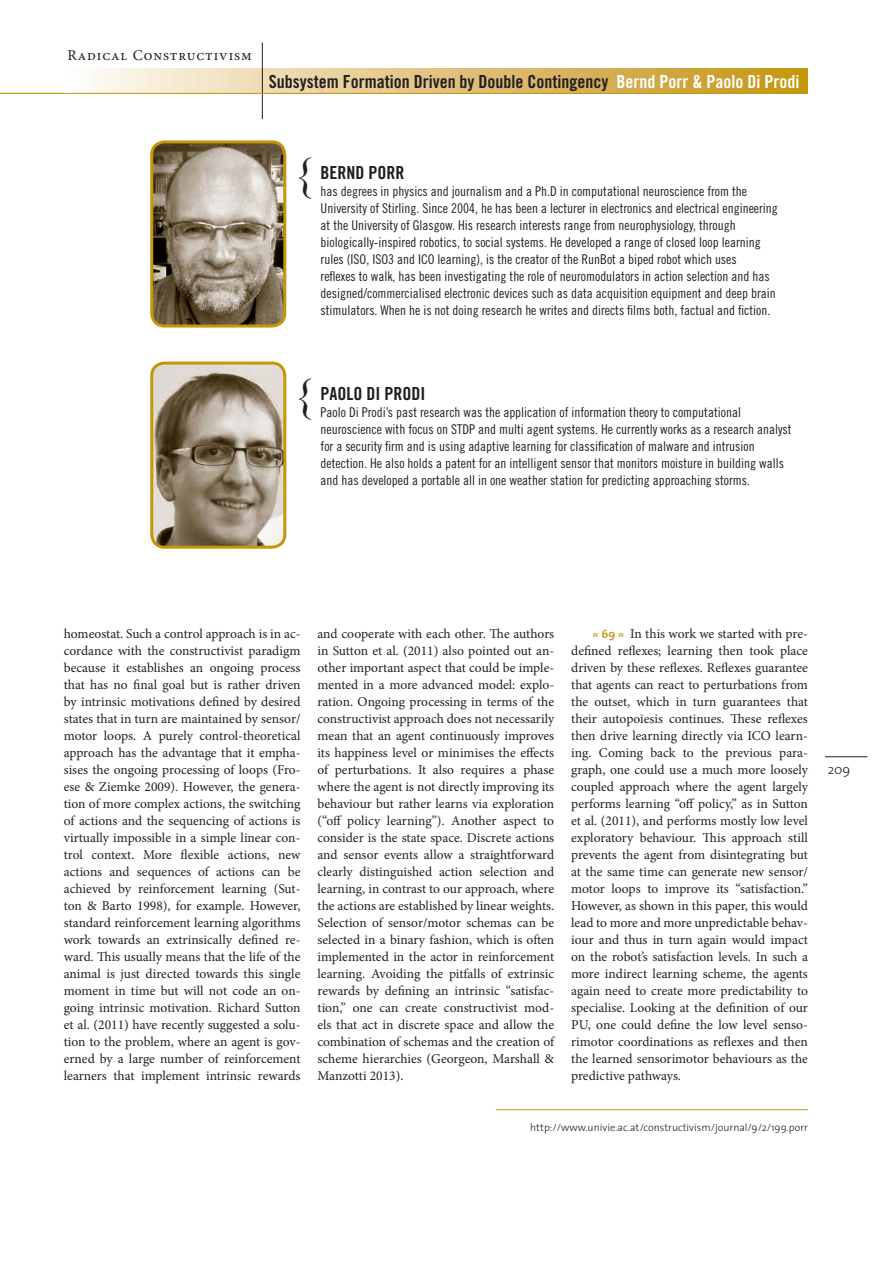
<style>
.page{position:relative;width:893px;height:1263px;background:#fff}
.page>*{position:absolute;margin:0;border:0;box-sizing:border-box;transform-origin:0 0}
.t1{font:45px "Times New Roman";color:#231f20}
.t2{font:18px "Trade Gothic Bold Cond Twenty";color:#231f20}
.t3{font:15px "Minion Pro";letter-spacing:.06em;color:#231f20}
.t4{font:13.5px/17px "Minion Pro";letter-spacing:-.005em;color:#231f20;text-align:justify}
.t5{font:13.5px/17px "Trade Gothic Cond Eighteen";color:#231f20}
.t6{font:300 13.5px "The Sans";color:#231f20}
.t7{font:300 10.5px "The Sans";color:#231f20}
.s1{color:#fff}
.s2{font-family:"The Sans";font-weight:600;font-size:12px;color:#c49608}
</style>
<div class="page">
<hr style="left:825px;top:756px;width:42px;height:1px;background:#231f20">
<svg style="left:64px;top:68px;width:744px;height:25px;background:#e1c582"></svg>
<hr style="left:262px;top:43px;width:1px;height:76px;background:#231f20">
<hr style="left:496px;top:1109px;width:312px;height:1px;background:#c49608">
<hr style="left:0;top:93px;width:808px;height:1px;background:#c49608">
<img style="left:154px;top:144px;width:131px;height:180px">
<div style="left:150px;top:140px;width:136px;height:188px;border:3px solid #c49608;border-radius:13px"></div>
<img style="left:154px;top:363px;width:131px;height:182px">
<div style="left:150px;top:362px;width:136px;height:187px;border:3px solid #c49608;border-radius:13px"></div>
<p class="t3" style="left:67px;top:45px;width:186px">Radical Constructivism</p>
<h2 class="t2" style="left:269px;top:70px;width:532px">Subsystem Formation Driven by Double Contingency <span class="s1">Bernd Porr &amp; Paolo Di Prodi</span></h2>
<h1 class="t1" style="left:293px;top:143px;width:23px">{</h1>
<h2 class="t2" style="left:321px;top:161px;width:76px">Bernd Porr</h2>
<p class="t5" style="left:321px;top:182px;width:459px">has degrees in physics and journalism and a Ph.D in computational neuroscience from the University of Stirling. Since 2004, he has been a lecturer in electronics and electrical engineering at the University of Glasgow. His research interests range from neurophysiology, through biologically-inspired robotics, to social systems. He developed a range of closed loop learning rules (ISO, ISO3 and ICO learning), is the creator of the RunBot a biped robot which uses<br>reflexes to walk, has been investigating the role of neuromodulators in action selection and has designed/commercialised electronic devices such as data acquisition equipment and deep brain stimulators. When he is not doing research he writes and directs films both, factual and fiction.</p>
<h1 class="t1" style="left:293px;top:364px;width:23px">{</h1>
<h2 class="t2" style="left:321px;top:382px;width:98px">Paolo Di Prodi</h2>
<p class="t5" style="left:321px;top:403px;width:472px">Paolo Di Prodi’s past research was the application of information theory to computational neuroscience with focus on STDP and multi agent systems. He currently works as a research analyst for a security firm and is using adaptive learning for classification of malware and intrusion detection. He also holds a patent for an intelligent sensor that monitors moisture in building walls and has developed a portable all in one weather station for predicting approaching storms.</p>
<p class="t4" style="left:64px;top:625px;width:238px">homeostat. Such a control approach is in ac&shy;cordance with the constructivist paradigm because it establishes an ongoing process that has no final goal but is rather driven by intrinsic motivations defined by desired states that in turn are maintained by sensor/ motor loops. A purely control-theoretical approach has the advantage that it empha&shy;sises the ongoing processing of loops (Fro&shy;ese &amp; Ziemke 2009). However, the genera&shy;tion of more complex actions, the switching of actions and the sequencing of actions is virtually impossible in a simple linear con&shy;trol context. More flexible actions, new actions and sequences of actions can be achieved by reinforcement learning (Sut&shy;ton &amp; Barto 1998), for example. However, standard reinforcement learning algorithms work towards an extrinsically defined re&shy;ward. This usually means that the life of the animal is just directed towards this single moment in time but will not code an on&shy;going intrinsic motivation. Richard Sutton et al. (2011) have recently suggested a solu&shy;tion to the problem, where an agent is gov&shy;erned by a large number of reinforcement learners that implement intrinsic rewards</p>
<p class="t4" style="left:317px;top:625px;width:238px">and cooperate with each other. The authors in Sutton et al. (2011) also pointed out an&shy;other important aspect that could be imple&shy;mented in a more advanced model: explo&shy;ration. Ongoing processing in terms of the constructivist approach does not necessarily mean that an agent continuously improves its happiness level or minimises the effects of perturbations. It also requires a phase where the agent is not directly improving its behaviour but rather learns via exploration (“off policy learning”). Another aspect to consider is the state space. Discrete actions and sensor events allow a straightforward clearly distinguished action selection and learning, in contrast to our approach, where the actions are established by linear weights.<br>Selection of sensor/motor schemas can be selected in a binary fashion, which is often implemented in the actor in reinforcement learning. Avoiding the pitfalls of extrinsic rewards by defining an intrinsic “satisfac&shy;tion,” one can create constructivist mod&shy;els that act in discrete space and allow the combination of schemas and the creation of scheme hierarchies (Georgeon, Marshall &amp; Manzotti 2013).</p>
<p class="t4" style="left:571px;top:625px;width:238px;text-indent:21px"><span class="s2">« 69 »</span> In this work we started with pre&shy;defined reflexes; learning then took place driven by these reflexes. Reflexes guarantee that agents can react to perturbations from the outset, which in turn guarantees that their autopoiesis continues. These reflexes then drive learning directly via ICO learn&shy;ing. Coming back to the previous para&shy;graph, one could use a much more loosely coupled approach where the agent largely performs learning “off policy,” as in Sutton et al. (2011), and performs mostly low level exploratory behaviour. This approach still prevents the agent from disintegrating but at the same time can generate new sensor/ motor loops to improve its “satisfaction.” However, as shown in this paper, this would lead to more and more unpredictable behav&shy;iour and thus in turn again would impact on the robot’s satisfaction levels. In such a more indirect learning scheme, the agents again need to create more predictability to specialise. Looking at the definition of our PU, one could define the low level senso&shy;rimotor coordinations as reflexes and then the learned sensorimotor behaviours as the predictive pathways.</p>
<p class="t7" style="left:530px;top:1119px;width:279px">http://www.univie.ac.at/constructivism/journal/9/2/199.porr</p>
<p class="t6" style="left:828px;top:758px;width:24px">209</p>
</div>
